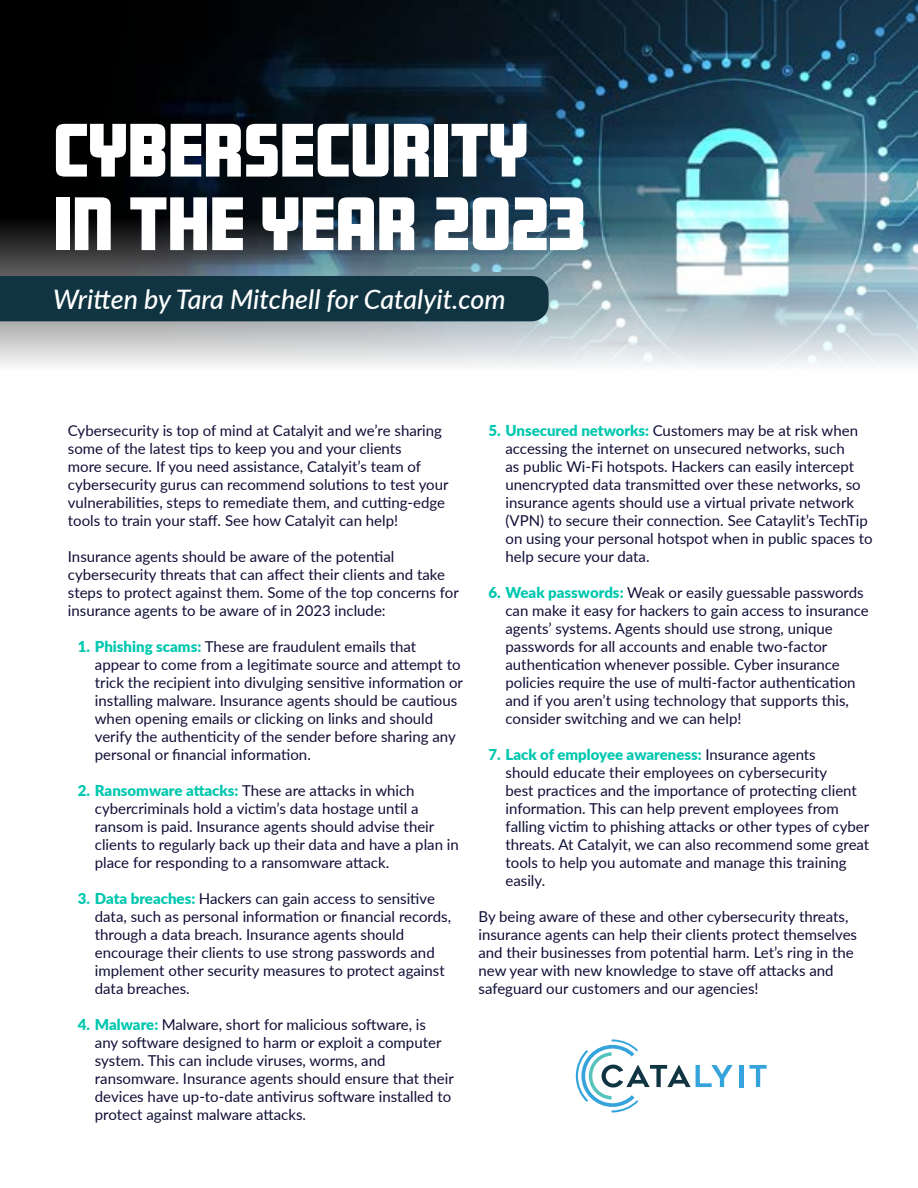
<style>
.page{position:relative;width:918px;height:1188px;background:#fff}
.page>*{position:absolute;margin:0;border:0;box-sizing:border-box;transform-origin:0 0}
.t1{font:900 66px/73.5px "Amboy";color:#fff}
.t2{font:italic 500 26.85px "Lato";color:#fff}
.t3{font:15px/18px "Lato";color:#100e36}
.s1{font-weight:900;color:#00c7af}
</style>
<div class="page">
<img style="left:0;top:0;width:918px;height:366px">
<div style="left:0;top:276px;width:549px;height:45px;background:#103442"></div>
<hr style="left:739px;top:1065px;width:4px;height:22px;background:#35a3dc">
<svg style="left:750px;top:1065px;width:17px;height:22px"></svg>
<svg style="left:576px;top:1039px;width:157px;height:73px"></svg>
<h1 class="t1" style="left:53px;top:113px;width:534px">CYBERSECURITY<br>IN THE YEAR 2023</h1>
<h2 class="t2" style="left:53px;top:280px;width:454px">Written by Tara Mitchell for Catalyit.com</h2>
<p class="t3" style="left:68px;top:421px;width:382px">Cybersecurity is top of mind at Catalyit and we’re sharing some of the latest tips to keep you and your clients<br>more secure. If you need assistance, Catalyit’s team of cybersecurity gurus can recommend solutions to test your vulnerabilities, steps to remediate them, and cutting-edge tools to train your staff. See how Catalyit can help!</p>
<p class="t3" style="left:68px;top:547px;width:392px">Insurance agents should be aware of the potential cybersecurity threats that can affect their clients and take steps to protect against them. Some of the top concerns for insurance agents to be aware of in 2023 include:</p>
<p class="t3" style="left:95px;top:637px;width:370px;text-indent:-17px"><span class="s1">1. Phishing scams:</span> These are fraudulent emails that appear to come from a legitimate source and attempt to trick the recipient into divulging sensitive information or installing malware. Insurance agents should be cautious when opening emails or clicking on links and should verify the authenticity of the sender before sharing any personal or financial information.</p>
<p class="t3" style="left:95px;top:781px;width:365px;text-indent:-17px"><span class="s1">2. Ransomware attacks:</span> These are attacks in which cybercriminals hold a victim’s data hostage until a ransom is paid. Insurance agents should advise their clients to regularly back up their data and have a plan in place for responding to a ransomware attack.</p>
<p class="t3" style="left:95px;top:889px;width:358px;text-indent:-17px"><span class="s1">3. Data breaches:</span> Hackers can gain access to sensitive data, such as personal information or financial records, through a data breach. Insurance agents should encourage their clients to use strong passwords and implement other security measures to protect against data breaches.</p>
<p class="t3" style="left:95px;top:1015px;width:360px;text-indent:-17px"><span class="s1">4. Malware:</span> Malware, short for malicious software, is<br>any software designed to harm or exploit a computer system. This can include viruses, worms, and ransomware. Insurance agents should ensure that their devices have up-to-date antivirus software installed to protect against malware attacks.</p>
<p class="t3" style="left:506px;top:421px;width:369px;text-indent:-17px"><span class="s1">5. Unsecured networks:</span> Customers may be at risk when accessing the internet on unsecured networks, such<br>as public Wi-Fi hotspots. Hackers can easily intercept unencrypted data transmitted over these networks, so insurance agents should use a virtual private network (VPN) to secure their connection. See Cataylit’s TechTip on using your personal hotspot when in public spaces to help secure your data.</p>
<p class="t3" style="left:506px;top:583px;width:365px;text-indent:-17px"><span class="s1">6. Weak passwords:</span> Weak or easily guessable passwords can make it easy for hackers to gain access to insurance agents’ systems. Agents should use strong, unique passwords for all accounts and enable two-factor authentication whenever possible. Cyber insurance policies require the use of multi-factor authentication and if you aren’t using technology that supports this, consider switching and we can help!</p>
<p class="t3" style="left:506px;top:745px;width:365px;text-indent:-17px"><span class="s1">7. Lack of employee awareness:</span> Insurance agents<br>should educate their employees on cybersecurity<br>best practices and the importance of protecting client information. This can help prevent employees from falling victim to phishing attacks or other types of cyber threats. At Catalyit, we can also recommend some great tools to help you automate and manage this training easily.</p>
<p class="t3" style="left:479px;top:907px;width:380px">By being aware of these and other cybersecurity threats, insurance agents can help their clients protect themselves and their businesses from potential harm. Let’s ring in the new year with new knowledge to stave off attacks and safeguard our customers and our agencies!</p>
</div>
